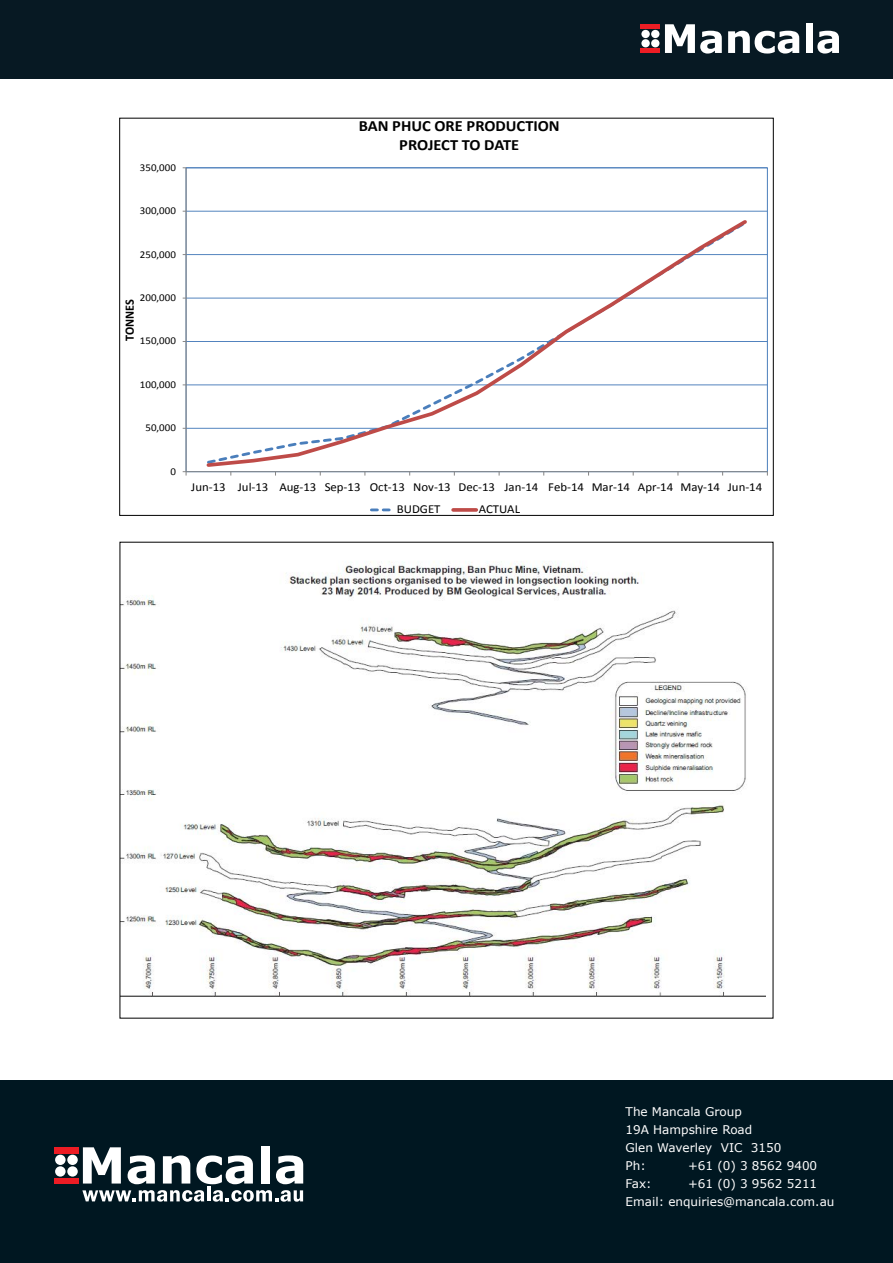
<style>
.page{position:relative;width:893px;height:1263px;background:#fff}
.page>*{position:absolute;margin:0;border:0;box-sizing:border-box;transform-origin:0 0}
.t1{font:700 15.6px/19px "Calibri";color:#000;text-align:center;scale:1.05 1}
.t2{font:700 12.75px "Calibri";color:#000;scale:.95 1}
.t3{font:12.15px "Calibri";color:#000;scale:1.05 1}
.t4{font:12px/18px "Verdana";color:#fff}
.t5{font:10.5px "Calibri";letter-spacing:.005em;color:#000;scale:1.05 1}
</style>
<div class="page">
<div style="left:0;top:0;width:893px;height:79px;background:#071923"></div>
<svg style="left:665px;top:24px;width:57px;height:30px"></svg>
<svg style="left:728px;top:31px;width:71px;height:23px"></svg>
<div style="left:806px;top:23px;width:6px;height:30px;background:#fff"></div>
<svg style="left:817px;top:31px;width:22px;height:23px"></svg>
<div style="left:641px;top:24px;width:19px;height:5px;background:#ed1d24"></div>
<div style="left:641px;top:48px;width:19px;height:5px;background:#ed1d24"></div>
<div style="left:651px;top:39px;width:8px;height:8px;background:#fff;border-radius:50%"></div>
<div style="left:641px;top:39px;width:9px;height:8px;background:#fff;border-radius:50%"></div>
<div style="left:651px;top:30px;width:8px;height:8px;background:#fff;border-radius:50%"></div>
<div style="left:641px;top:30px;width:9px;height:8px;background:#fff;border-radius:50%"></div>
<div style="left:0;top:1081px;width:893px;height:182px;background:#001721"></div>
<div style="left:54px;top:1147px;width:24px;height:6px;background:#ed1c24"></div>
<div style="left:54px;top:1178px;width:24px;height:5px;background:#ed1c24"></div>
<div style="left:67px;top:1166px;width:11px;height:10px;background:#fff;border-radius:50%"></div>
<div style="left:55px;top:1166px;width:11px;height:10px;background:#fff;border-radius:50%"></div>
<div style="left:67px;top:1155px;width:11px;height:10px;background:#fff;border-radius:50%"></div>
<div style="left:55px;top:1155px;width:11px;height:10px;background:#fff;border-radius:50%"></div>
<svg style="left:83px;top:1147px;width:38px;height:36px"></svg>
<svg style="left:128px;top:1155px;width:27px;height:29px"></svg>
<svg style="left:163px;top:1155px;width:27px;height:28px"></svg>
<svg style="left:196px;top:1155px;width:57px;height:29px"></svg>
<div style="left:261px;top:1146px;width:9px;height:37px;background:#fff"></div>
<svg style="left:276px;top:1155px;width:27px;height:29px"></svg>
<svg style="left:82px;top:1190px;width:122px;height:12px"></svg>
<hr style="left:207px;top:1186px;width:3px;height:15px;background:#fff">
<svg style="left:213px;top:1190px;width:90px;height:12px"></svg>
<img style="left:122px;top:561px;width:644px;height:436px">
<svg style="left:182px;top:167px;width:586px;height:345px"></svg>
<p class="t5" style="left:140px;top:161px;width:36px">350,000</p>
<p class="t5" style="left:140px;top:204px;width:36px">300,000</p>
<p class="t5" style="left:140px;top:247px;width:36px">250,000</p>
<p class="t5" style="left:140px;top:291px;width:36px">200,000</p>
<p class="t2" style="left:121px;top:341px;width:45px;rotate:-90deg">TONNES</p>
<p class="t5" style="left:140px;top:334px;width:36px">150,000</p>
<p class="t5" style="left:140px;top:378px;width:36px">100,000</p>
<p class="t5" style="left:145px;top:421px;width:31px">50,000</p>
<p class="t5" style="left:170px;top:465px;width:7px">0</p>
<h1 class="t1" style="left:359px;top:116px;width:193px">BAN PHUC ORE PRODUCTION<br>PROJECT TO DATE</h1>
<p class="t3" style="left:191px;top:479px;width:545px">Jun-13 Jul-13 Aug-13 Sep-13 Oct-13 Nov-13 Dec-13 Jan-14 Feb-14 Mar-14 Apr-14 May-14 Jun-14</p>
<p class="t3" style="left:397px;top:502px;width:43px">BUDGET</p>
<p class="t3" style="left:479px;top:502px;width:41px">ACTUAL</p>
<p class="t4" style="left:626px;top:1102px;width:157px">The Mancala Group<br>19A Hampshire Road<br>Glen Waverley VIC 3150<br>Ph:</p>
<p class="t4" style="left:688px;top:1156px;width:131px">+61 (0) 3 8562 9400</p>
<p class="t4" style="left:626px;top:1174px;width:210px;text-indent:62px">+61 (0) 3 9562 5211<br>Email: enquiries@mancala.com.au</p>
<p class="t4" style="left:626px;top:1174px;width:28px">Fax:</p>
</div>
